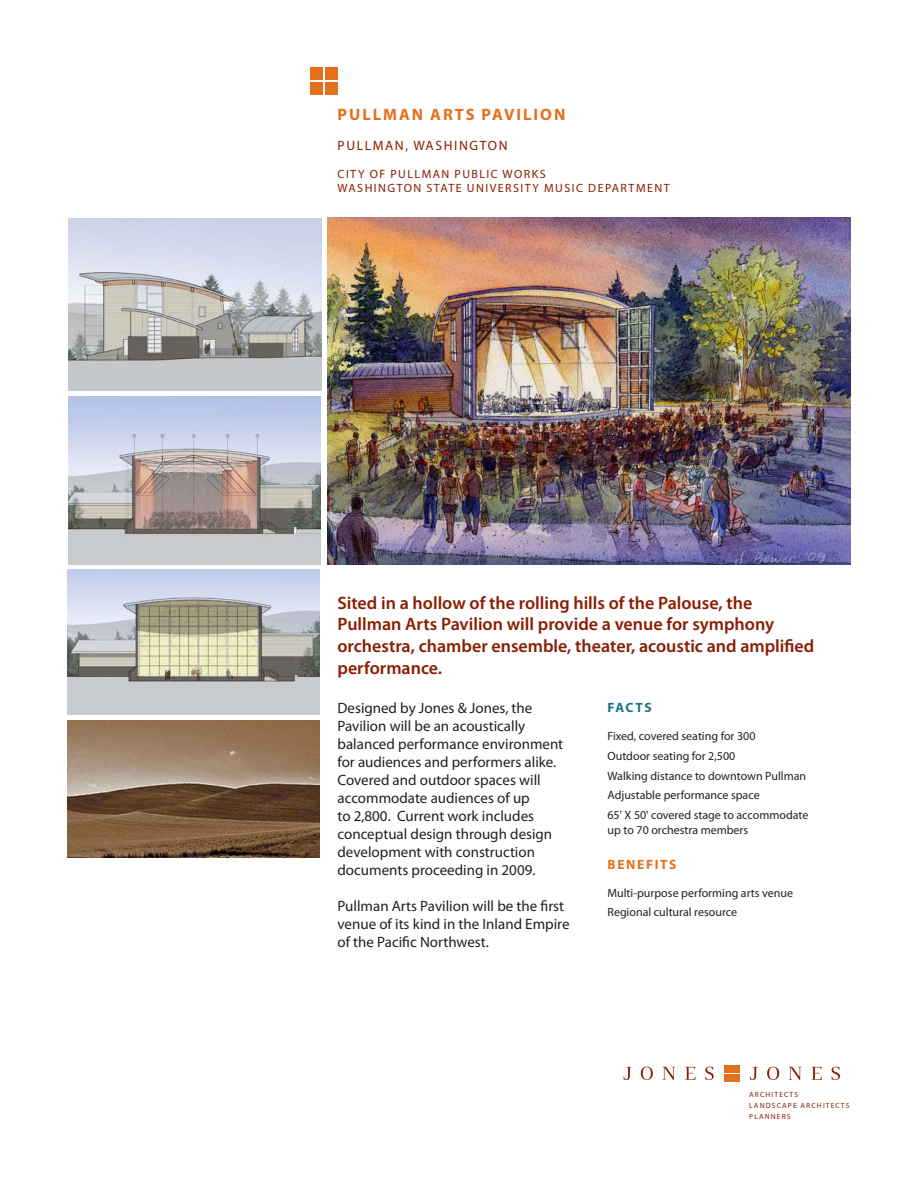
<style>
.page{position:relative;width:918px;height:1188px;background:#fff}
.page>*{position:absolute;margin:0;border:0;box-sizing:border-box;transform-origin:0 0}
.JJ_Project_1st_Line{font:600 18px/21.6px "Myriad Pro";color:#891d02}
.JJ_Project_Name{font:700 16.5px "Myriad Pro";letter-spacing:.12em;color:#e4701e}
.JJ_Project_Narrative{font:15px/18px "Myriad Pro";color:#231f20}
.JJ_Project_Place{font:13.5px "Myriad Pro";letter-spacing:.12em;color:#891d02}
.JJ_Benefits_Head{font:700 13.5px "Myriad Pro";letter-spacing:.12em;color:#e4701e}
.JJ_Facts_Head{font:700 13.5px "Myriad Pro";letter-spacing:.105em;color:#1e728a}
.JJ_Benefits_Facts_Te{font:12px/14.4px "Myriad Pro";color:#231f20}
.JJ_Project_Client{font:12px/14.4px "Myriad Pro";letter-spacing:.12em;color:#891d02}
.t1{font:7.5px/10.6px "Myriad";letter-spacing:.15em;color:#891d02}
</style>
<div class="page">
<svg style="left:641px;top:1067px;width:12px;height:13px"></svg>
<svg style="left:663px;top:1067px;width:12px;height:13px"></svg>
<svg style="left:624px;top:1067px;width:7px;height:13px"></svg>
<svg style="left:705px;top:1067px;width:9px;height:13px"></svg>
<svg style="left:685px;top:1067px;width:10px;height:13px"></svg>
<svg style="left:767px;top:1067px;width:12px;height:13px"></svg>
<svg style="left:789px;top:1067px;width:12px;height:13px"></svg>
<svg style="left:750px;top:1067px;width:8px;height:13px"></svg>
<svg style="left:832px;top:1067px;width:8px;height:13px"></svg>
<svg style="left:812px;top:1067px;width:10px;height:13px"></svg>
<div style="left:724px;top:1066px;width:7px;height:7px;background:#e4701e"></div>
<div style="left:724px;top:1074px;width:7px;height:8px;background:#e4701e"></div>
<div style="left:733px;top:1066px;width:7px;height:7px;background:#e4701e"></div>
<div style="left:733px;top:1074px;width:7px;height:8px;background:#e4701e"></div>
<div style="left:310px;top:68px;width:13px;height:12px;background:#e4701e"></div>
<div style="left:310px;top:82px;width:13px;height:12px;background:#e4701e"></div>
<div style="left:325px;top:68px;width:13px;height:12px;background:#e4701e"></div>
<div style="left:325px;top:82px;width:13px;height:12px;background:#e4701e"></div>
<img style="left:68px;top:219px;width:253px;height:172px">
<img style="left:327px;top:218px;width:523px;height:346px">
<img style="left:68px;top:396px;width:253px;height:168px">
<img style="left:68px;top:570px;width:252px;height:145px">
<img style="left:68px;top:720px;width:252px;height:138px">
<p class="JJ_Project_Name" style="left:338px;top:104px;width:229px">PULLMAN ARTS PAVILION</p>
<p class="JJ_Project_Place" style="left:338px;top:137px;width:172px">Pullman, Washington</p>
<p class="JJ_Project_Client" style="left:338px;top:167px;width:334px">City of Pullman Public Works<br>Washington State University Music Department</p>
<p class="JJ_Project_1st_Line" style="left:338px;top:592px;width:478px">Sited in a hollow of the rolling hills of the Palouse, the Pullman Arts Pavilion will provide a venue for symphony orchestra, chamber ensemble, theater, acoustic and amplified performance.</p>
<p class="JJ_Project_Narrative" style="left:338px;top:699px;width:227px">Designed by Jones &amp; Jones, the<br>Pavilion will be an acoustically balanced performance environment for audiences and performers alike.<br>Covered and outdoor spaces will accommodate audiences of up<br>to 2,800. Current work includes conceptual design through design development with construction documents proceeding in 2009.</p>
<p class="JJ_Project_Narrative" style="left:338px;top:897px;width:234px">Pullman Arts Pavilion will be the first venue of its kind in the I nland Empire of the Pacific Northwest.</p>
<p class="JJ_Facts_Head" style="left:608px;top:699px;width:45px">FACTS</p>
<p class="JJ_Benefits_Facts_Te" style="left:608px;top:729px;width:150px">Fixed, covered seating for 300</p>
<p class="JJ_Benefits_Facts_Te" style="left:608px;top:748px;width:129px">Outdoor seating for 2,500</p>
<p class="JJ_Benefits_Facts_Te" style="left:608px;top:768px;width:200px">Walking distance to downtown Pullman</p>
<p class="JJ_Benefits_Facts_Te" style="left:608px;top:788px;width:154px">Adjustable performance space</p>
<p class="JJ_Benefits_Facts_Te" style="left:608px;top:808px;width:203px">65' X 50' covered stage to accommodate up to 70 orchestra members</p>
<p class="JJ_Benefits_Head" style="left:608px;top:855px;width:55px">BENEFITS</p>
<p class="JJ_Benefits_Facts_Te" style="left:608px;top:885px;width:187px">Multi-purpose performing arts venue</p>
<p class="JJ_Benefits_Facts_Te" style="left:608px;top:905px;width:131px">Regional cultural resource</p>
<p class="t1" style="left:749px;top:1090px;width:102px">ARCHITECTS<br>LANDSCAPE ARCHITECTS<br>PLANNERS</p>
</div>
